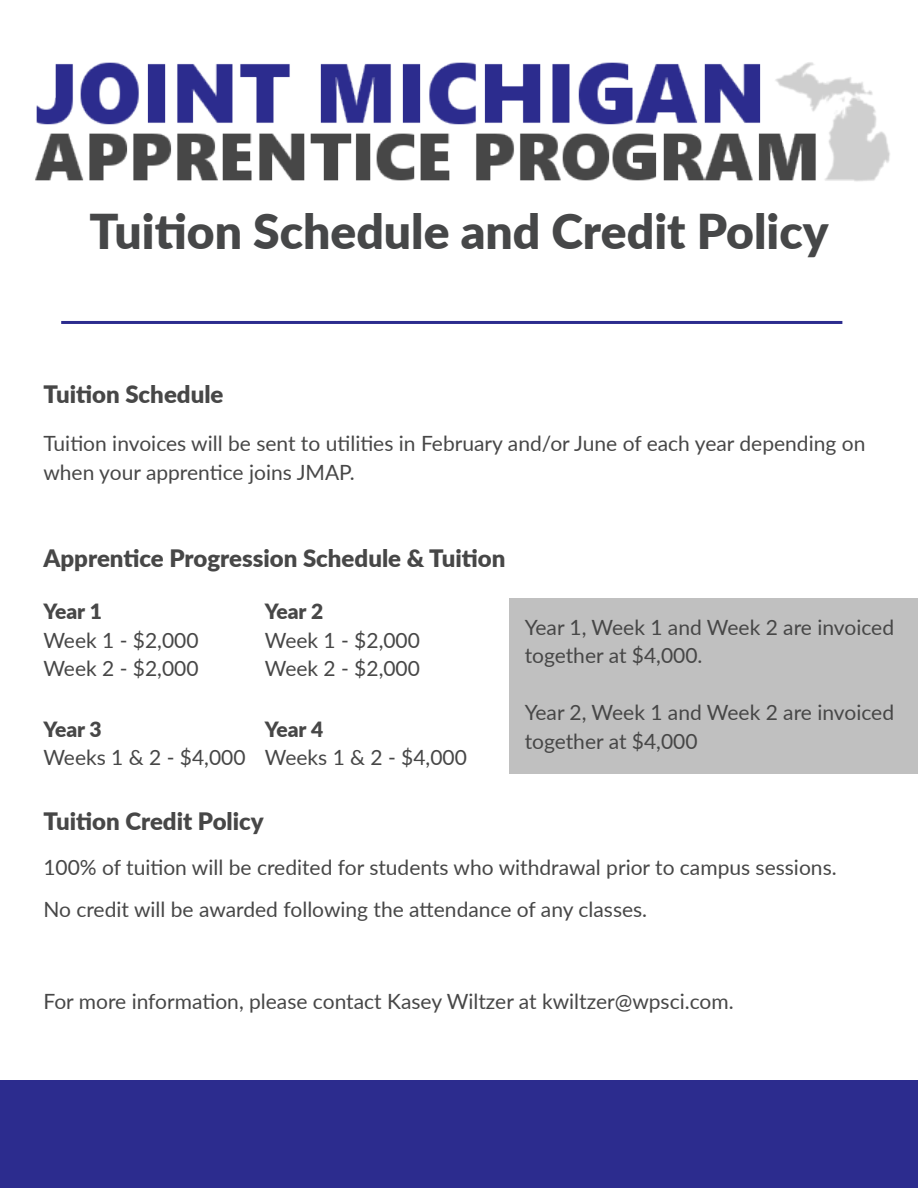
<style>
.page{position:relative;width:918px;height:1188px;background:#fff}
.page>*{position:absolute;margin:0;border:0;box-sizing:border-box;transform-origin:0 0}
.t1{font:900 48px "Lato";color:#464748}
.t2{font:900 24px "Lato";color:#474747}
.t3{font:21px/28.5px "Lato";color:#474747}
.t4{font:900 21px "Lato";color:#474747}
</style>
<div class="page">
<div style="left:0;top:1080px;width:918px;height:108px;background:#2c2c8e"></div>
<div style="left:509px;top:599px;width:409px;height:175px;background:#c0c0c0"></div>
<img style="left:35px;top:62px;width:855px;height:120px">
<hr style="left:61px;top:321px;width:781px;height:3px;background:#2c2c8e">
<h1 class="t1" style="left:89px;top:196px;width:741px">Tuition Schedule and Credit Policy</h1>
<p class="t2" style="left:43px;top:377px;width:182px">Tuition Schedule</p>
<p class="t3" style="left:43px;top:428px;width:823px">Tuition invoices will be sent to utilities in February and/or June of each year depending on when your apprentice joins JMAP.</p>
<p class="t2" style="left:43px;top:540px;width:464px">Apprentice Progression Schedule &amp; Tuition</p>
<p class="t4" style="left:43px;top:596px;width:60px">Year 1</p>
<p class="t3" style="left:43px;top:625px;width:157px">Week 1 - $2,000<br>Week 2 - $2,000</p>
<p class="t4" style="left:43px;top:714px;width:60px">Year 3</p>
<p class="t3" style="left:43px;top:743px;width:204px">Weeks 1 &amp; 2 - $4,000</p>
<p class="t4" style="left:265px;top:596px;width:60px">Year 2</p>
<p class="t3" style="left:265px;top:625px;width:157px">Week 1 - $2,000<br>Week 2 - $2,000</p>
<p class="t4" style="left:265px;top:714px;width:60px">Year 4</p>
<p class="t3" style="left:265px;top:743px;width:204px">Weeks 1 &amp; 2 - $4,000</p>
<p class="t2" style="left:43px;top:803px;width:222px">Tuition Credit Policy</p>
<p class="t3" style="left:525px;top:612px;width:371px">Year 1, Week 1 and Week 2 are invoiced together at $4,000.</p>
<p class="t3" style="left:525px;top:697px;width:371px">Year 2, Week 1 and Week 2 are invoiced together at $4,000</p>
<p class="t3" style="left:43px;top:846px;width:795px;line-height:42px">100% of tuition will be credited for students who withdrawal prior to campus sessions.<br>No credit will be awarded following the attendance of any classes.</p>
<p class="t3" style="left:43px;top:986px;width:692px">For more information, please contact Kasey Wiltzer at kwiltzer@wpsci.com.</p>
</div>
